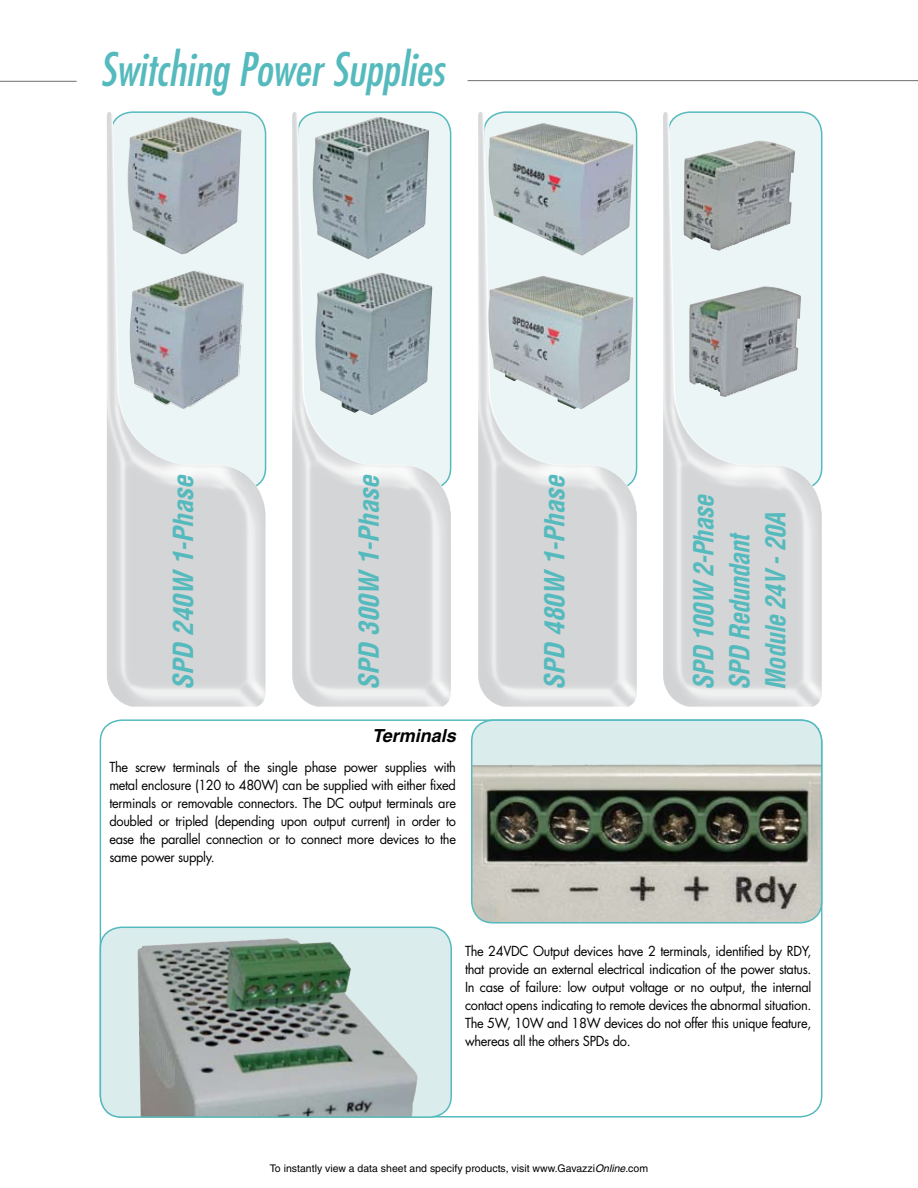
<style>
.page{position:relative;width:918px;height:1188px;background:#fff}
.page>*{position:absolute;margin:0;border:0;box-sizing:border-box;transform-origin:0 0}
.t1{font:italic condensed 45px "Futura";color:#55babd}
.t2{font:italic 700 condensed 27px "Helvetica";color:#55babd}
.t3{font:italic 700 condensed 27px/36px "Helvetica";color:#55babd;scale:.95 1}
.t4{font:italic 700 18px "Helvetica";color:#000}
.t5{font:13.5px/18px "Futura";letter-spacing:-.025em;color:#000;text-align:justify;scale:.95 1}
.t6{font:10.5px "Helvetica";color:#000}
.s1{font-style:italic}
</style>
<div class="page">
<hr style="left:468px;top:80px;width:450px;height:1px;background:#6d6f71">
<img style="left:107px;top:112px;width:158px;height:595px">
<img style="left:127px;top:117px;width:114px;height:138px">
<img style="left:130px;top:271px;width:118px;height:140px">
<img style="left:478px;top:112px;width:159px;height:595px">
<img style="left:488px;top:123px;width:145px;height:133px">
<img style="left:488px;top:276px;width:145px;height:134px">
<img style="left:292px;top:112px;width:159px;height:595px">
<img style="left:312px;top:117px;width:117px;height:142px">
<div style="left:100px;top:927px;width:351px;height:190px;background:#dbecec;border-radius:21px"></div>
<img style="left:137px;top:938px;width:281px;height:177px">
<div style="left:100px;top:927px;width:352px;height:191px;border:2px solid #55babd;border-radius:21px"></div>
<img style="left:314px;top:273px;width:118px;height:143px">
<div style="left:472px;top:720px;width:350px;height:203px;background:#dbecec;border-radius:21px"></div>
<img style="left:474px;top:764px;width:348px;height:159px">
<div style="left:471px;top:719px;width:351px;height:205px;border:2px solid #55babd;border-radius:21px"></div>
<img style="left:663px;top:112px;width:159px;height:595px">
<img style="left:684px;top:141px;width:74px;height:110px">
<img style="left:689px;top:287px;width:95px;height:110px">
<hr style="left:0;top:81px;width:77px;height:1px;background:#6d6f71">
<h1 class="t1" style="left:100px;top:41px;width:346px">Switching Power Supplies</h1>
<h2 class="t2" style="left:167px;top:690px;width:217px;rotate:-90deg">SPD 240W 1-Phase</h2>
<h2 class="t2" style="left:352px;top:690px;width:217px;rotate:-90deg">SPD 300W 1-Phase</h2>
<h2 class="t2" style="left:538px;top:690px;width:217px;rotate:-90deg">SPD 480W 1-Phase</h2>
<h3 class="t4" style="left:372px;top:724px;width:85px">Terminals</h3>
<p class="t5" style="left:109px;top:758px;width:366px">The screw terminals of the single phase power supplies with metal enclosure (120 to 480W) can be supplied with either fixed terminals or removable connectors. The DC output terminals are doubled or tripled (depending upon output current) in order to ease the parallel connection or to connect more devices to the same power supply.</p>
<h2 class="t3" style="left:686px;top:690px;width:207px;rotate:-90deg">SPD 100W 2-Phase<br>SPD Redundant<br>Module 24V - 20A</h2>
<p class="t5" style="left:465px;top:942px;width:366px">The 24VDC Output devices have 2 terminals, identified by RDY, that provide an external electrical indication of the power status.<br>In case of failure: low output voltage or no output, the internal contact opens indicating to remote devices the abnormal situation.<br>The 5W, 10W and 18W devices do not offer this unique feature, whereas all the others SPDs do.</p>
<p class="t6" style="left:270px;top:1162px;width:380px">To instantly view a data sheet and specify products, visit www.Gavazzi<span class="s1">Online</span>.com</p>
</div>
